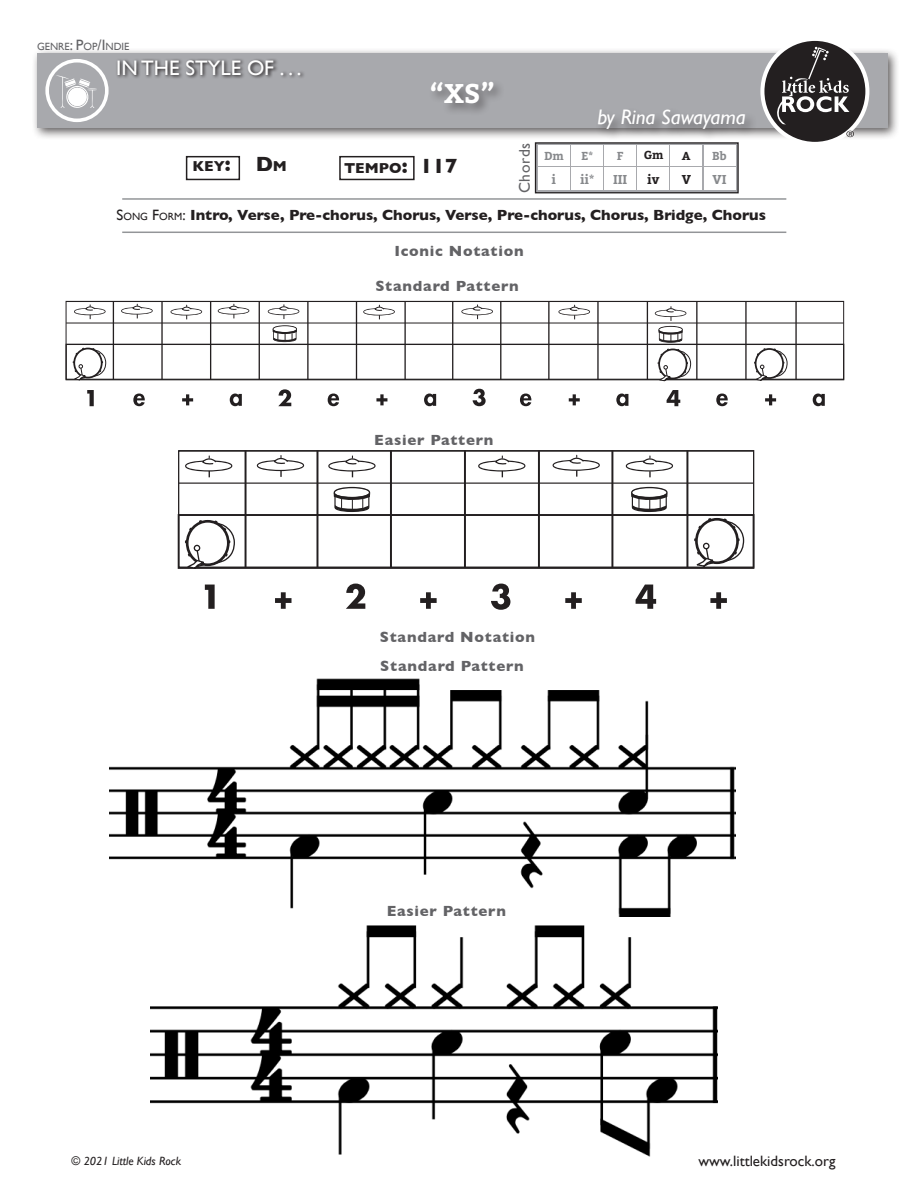
<style>
.page{position:relative;width:918px;height:1188px;background:#fff}
.page>*{position:absolute;margin:0;border:0;box-sizing:border-box;transform-origin:0 0}
.t1{font:700 27px "Bitter";color:#fff}
.t2{font:21px "Gill Sans";color:#fff}
.t3{font:italic 21px "Gill Sans";color:#fff}
.t4{font:15.45px "Gill Sans";letter-spacing:.05em;color:#636366}
.t5{font:700 15px "Gill Sans";letter-spacing:.05em;color:#636366}
.t6{font:700 15px "Gill Sans";color:#231f20}
.t7{font:15px "Gill Sans";color:#231f20}
.t8{font:700 14.7px "Gill Sans";color:#231f20}
.t9{font:700 12.75px "Bitter";color:#87898c}
.t10{font:700 12.75px "Bitter";color:#231f20}
.t11{font:italic 12px "Gill Sans";color:#231f20}
.t12{font:700 11.55px "Bitter";color:#87898c}
.t13{font:700 11.55px "Bitter";color:#231f20}
.t14{font:10.5px "Gill Sans";color:#636366}
.s1{font-size:15px}
.s2{font-size:21px}
.s3{font-weight:400}
.s4{font-weight:400;font-size:10.5px}
</style>
<div class="page">
<svg style="left:461px;top:305px;width:32px;height:14px"></svg>
<hr style="left:500px;top:301px;width:1px;height:79px;background:#231f20">
<hr style="left:548px;top:301px;width:2px;height:79px;background:#231f20">
<hr style="left:597px;top:301px;width:2px;height:79px;background:#231f20">
<hr style="left:647px;top:301px;width:1px;height:79px;background:#231f20">
<hr style="left:696px;top:301px;width:2px;height:79px;background:#231f20">
<hr style="left:745px;top:301px;width:2px;height:79px;background:#231f20">
<hr style="left:795px;top:301px;width:2px;height:79px;background:#231f20">
<hr style="left:66px;top:323px;width:778px;height:1px;background:#231f20">
<hr style="left:66px;top:344px;width:778px;height:1px;background:#231f20">
<svg style="left:87px;top:390px;width:7px;height:16px"></svg>
<svg style="left:182px;top:394px;width:11px;height:11px"></svg>
<svg style="left:278px;top:389px;width:13px;height:17px"></svg>
<svg style="left:376px;top:394px;width:11px;height:11px"></svg>
<svg style="left:473px;top:389px;width:13px;height:17px"></svg>
<svg style="left:569px;top:394px;width:11px;height:11px"></svg>
<svg style="left:667px;top:390px;width:13px;height:16px"></svg>
<svg style="left:765px;top:394px;width:11px;height:11px"></svg>
<div style="left:66px;top:301px;width:778px;height:79px;border:1px solid #231f20"></div>
<svg style="left:74px;top:305px;width:32px;height:14px"></svg>
<svg style="left:171px;top:305px;width:31px;height:14px"></svg>
<svg style="left:268px;top:305px;width:31px;height:14px"></svg>
<svg style="left:363px;top:305px;width:32px;height:14px"></svg>
<svg style="left:558px;top:305px;width:32px;height:14px"></svg>
<svg style="left:655px;top:307px;width:31px;height:36px"></svg>
<svg style="left:273px;top:325px;width:24px;height:17px"></svg>
<hr style="left:113px;top:301px;width:1px;height:79px;background:#231f20">
<hr style="left:161px;top:301px;width:2px;height:79px;background:#231f20">
<hr style="left:210px;top:301px;width:1px;height:79px;background:#231f20">
<hr style="left:259px;top:301px;width:1px;height:79px;background:#231f20">
<hr style="left:307px;top:301px;width:2px;height:79px;background:#231f20">
<hr style="left:356px;top:301px;width:1px;height:79px;background:#231f20">
<hr style="left:404px;top:301px;width:2px;height:79px;background:#231f20">
<hr style="left:452px;top:301px;width:1px;height:79px;background:#231f20">
<svg style="left:72px;top:348px;width:35px;height:33px"></svg>
<svg style="left:753px;top:348px;width:35px;height:33px"></svg>
<svg style="left:230px;top:394px;width:12px;height:12px"></svg>
<svg style="left:424px;top:394px;width:12px;height:12px"></svg>
<svg style="left:616px;top:394px;width:12px;height:12px"></svg>
<svg style="left:813px;top:394px;width:12px;height:12px"></svg>
<svg style="left:133px;top:394px;width:12px;height:12px"></svg>
<svg style="left:328px;top:394px;width:11px;height:12px"></svg>
<svg style="left:520px;top:394px;width:11px;height:12px"></svg>
<svg style="left:716px;top:394px;width:12px;height:12px"></svg>
<svg style="left:218px;top:304px;width:31px;height:14px"></svg>
<svg style="left:121px;top:304px;width:32px;height:14px"></svg>
<svg style="left:657px;top:349px;width:34px;height:33px"></svg>
<img style="left:109px;top:678px;width:626px;height:238px">
<div style="left:178px;top:514px;width:576px;height:55px;border:2px solid #231f20"></div>
<svg style="left:328px;top:456px;width:48px;height:21px"></svg>
<svg style="left:626px;top:456px;width:47px;height:21px"></svg>
<hr style="left:179px;top:483px;width:575px;height:1px;background:#231f20">
<hr style="left:179px;top:515px;width:575px;height:1px;background:#231f20">
<svg style="left:205px;top:585px;width:10px;height:24px"></svg>
<svg style="left:275px;top:592px;width:17px;height:17px"></svg>
<svg style="left:346px;top:584px;width:19px;height:25px"></svg>
<svg style="left:420px;top:592px;width:17px;height:17px"></svg>
<svg style="left:491px;top:584px;width:19px;height:26px"></svg>
<svg style="left:565px;top:592px;width:17px;height:17px"></svg>
<svg style="left:636px;top:585px;width:20px;height:24px"></svg>
<svg style="left:710px;top:592px;width:17px;height:17px"></svg>
<div style="left:178px;top:450px;width:576px;height:118px;border:1px solid #231f20"></div>
<svg style="left:185px;top:456px;width:47px;height:21px"></svg>
<svg style="left:478px;top:456px;width:47px;height:21px"></svg>
<svg style="left:334px;top:487px;width:36px;height:25px"></svg>
<svg style="left:631px;top:487px;width:37px;height:25px"></svg>
<hr style="left:245px;top:451px;width:2px;height:117px;background:#231f20">
<hr style="left:316px;top:451px;width:2px;height:117px;background:#231f20">
<hr style="left:390px;top:451px;width:2px;height:117px;background:#231f20">
<hr style="left:464px;top:451px;width:2px;height:117px;background:#231f20">
<hr style="left:538px;top:451px;width:2px;height:117px;background:#231f20">
<hr style="left:611px;top:451px;width:2px;height:117px;background:#231f20">
<hr style="left:686px;top:451px;width:2px;height:117px;background:#231f20">
<div style="left:186px;top:520px;width:44px;height:46px;border:3px solid #231f20;border-radius:50%"></div>
<svg style="left:184px;top:540px;width:21px;height:29px"></svg>
<svg style="left:211px;top:520px;width:24px;height:45px"></svg>
<svg style="left:257px;top:456px;width:47px;height:21px"></svg>
<svg style="left:553px;top:455px;width:47px;height:22px"></svg>
<div style="left:695px;top:518px;width:44px;height:46px;border:3px solid #231f20;border-radius:50%"></div>
<div style="left:703px;top:543px;width:7px;height:6px;border:1px solid #231f20;border-radius:50%"></div>
<svg style="left:693px;top:547px;width:21px;height:21px"></svg>
<svg style="left:721px;top:518px;width:24px;height:44px"></svg>
<img style="left:150px;top:925px;width:567px;height:232px">
<div style="left:31px;top:48px;width:869px;height:92px;background:#231f20;opacity:.75"></div>
<div style="left:37px;top:53px;width:851px;height:75px;background:#a8a9ad"></div>
<svg style="left:116px;top:59px;width:188px;height:20px"></svg>
<div style="left:429px;top:79px;width:329px;height:62px;background:#231f20;opacity:.5"></div>
<hr style="left:122px;top:232px;width:664px;height:1px;background:#939598">
<hr style="left:122px;top:198px;width:664px;height:2px;background:#939598">
<div style="left:339px;top:156px;width:76px;height:24px;border:2px solid #231f20"></div>
<div style="left:186px;top:156px;width:54px;height:24px;border:2px solid #231f20"></div>
<svg style="left:537px;top:144px;width:200px;height:47px"></svg>
<div style="left:535px;top:142px;width:204px;height:51px;border:1px solid #231f20"></div>
<div style="left:539px;top:145px;width:31px;height:21px;background:#fff"></div>
<div style="left:539px;top:167px;width:31px;height:23px;background:#fff"></div>
<div style="left:604px;top:145px;width:32px;height:21px;background:#fff"></div>
<div style="left:604px;top:167px;width:32px;height:23px;background:#fff"></div>
<div style="left:671px;top:145px;width:31px;height:21px;background:#fff"></div>
<div style="left:671px;top:167px;width:31px;height:23px;background:#fff"></div>
<div style="left:571px;top:145px;width:32px;height:21px;background:#fff"></div>
<div style="left:571px;top:167px;width:32px;height:23px;background:#fff"></div>
<div style="left:638px;top:145px;width:31px;height:21px;background:#fff"></div>
<div style="left:638px;top:167px;width:31px;height:23px;background:#fff"></div>
<div style="left:704px;top:145px;width:31px;height:21px;background:#fff"></div>
<div style="left:704px;top:167px;width:31px;height:23px;background:#fff"></div>
<svg style="left:760px;top:37px;width:109px;height:109px"></svg>
<div style="left:764px;top:41px;width:101px;height:101px;background:#231f20;border-radius:50%"></div>
<svg style="left:777px;top:47px;width:72px;height:78px"></svg>
<svg style="left:846px;top:131px;width:8px;height:6px"></svg>
<svg style="left:45px;top:59px;width:64px;height:63px"></svg>
<p class="t14" style="left:37px;top:40px;width:94px">GENRE<span class="s1">: P</span>OP<span class="s1">/I</span>NDIE</p>
<h2 class="t2" style="left:116px;top:56px;width:187px">IN THE STYLE OF . . .</h2>
<p class="t8" style="left:193px;top:157px;width:96px">KEY<span class="s2">: D</span>M</p>
<h1 class="t1" style="left:430px;top:77px;width:67px">“XS”</h1>
<p class="t8" style="left:344px;top:160px;width:115px">TEMPO<span class="s2">: 117</span></p>
<p class="t4" style="left:516px;top:193px;width:52px;rotate:-90deg">Chords</p>
<p class="t12" style="left:544px;top:149px;width:21px">Dm</p>
<p class="t9" style="left:552px;top:172px;width:6px">i</p>
<h2 class="t3" style="left:597px;top:105px;width:150px">by Rina Sawayama</h2>
<p class="t12" style="left:581px;top:149px;width:14px">E*</p>
<p class="t9" style="left:580px;top:172px;width:16px">ii*</p>
<p class="t12" style="left:617px;top:149px;width:8px">F</p>
<p class="t9" style="left:613px;top:172px;width:16px">III</p>
<p class="t13" style="left:644px;top:148px;width:21px">Gm</p>
<p class="t10" style="left:647px;top:172px;width:14px">iv</p>
<p class="t13" style="left:682px;top:149px;width:10px">A</p>
<p class="t10" style="left:682px;top:172px;width:11px">V</p>
<p class="t12" style="left:712px;top:149px;width:16px">Bb</p>
<p class="t9" style="left:712px;top:172px;width:16px">VI</p>
<p class="t6" style="left:117px;top:206px;width:651px"><span class="s3">S</span><span class="s4">ONG</span> <span class="s3">F</span><span class="s4">ORM</span><span class="s3">:</span> Intro, Verse, Pre-chorus, Chorus, Verse, Pre-chorus, Chorus, Bridge, Chorus</p>
<p class="t5" style="left:394px;top:243px;width:131px">Iconic Notation</p>
<p class="t5" style="left:375px;top:277px;width:145px">Standard Pattern</p>
<p class="t5" style="left:374px;top:431px;width:121px">Easier Pattern</p>
<p class="t5" style="left:380px;top:628px;width:157px">Standard Notation</p>
<p class="t5" style="left:380px;top:657px;width:145px">Standard Pattern</p>
<p class="t5" style="left:387px;top:902px;width:121px">Easier Pattern</p>
<p class="t11" style="left:72px;top:1154px;width:111px">© 2021 Little Kids Rock</p>
<p class="t7" style="left:698px;top:1152px;width:139px">www.littlekidsrock.org</p>
</div>
